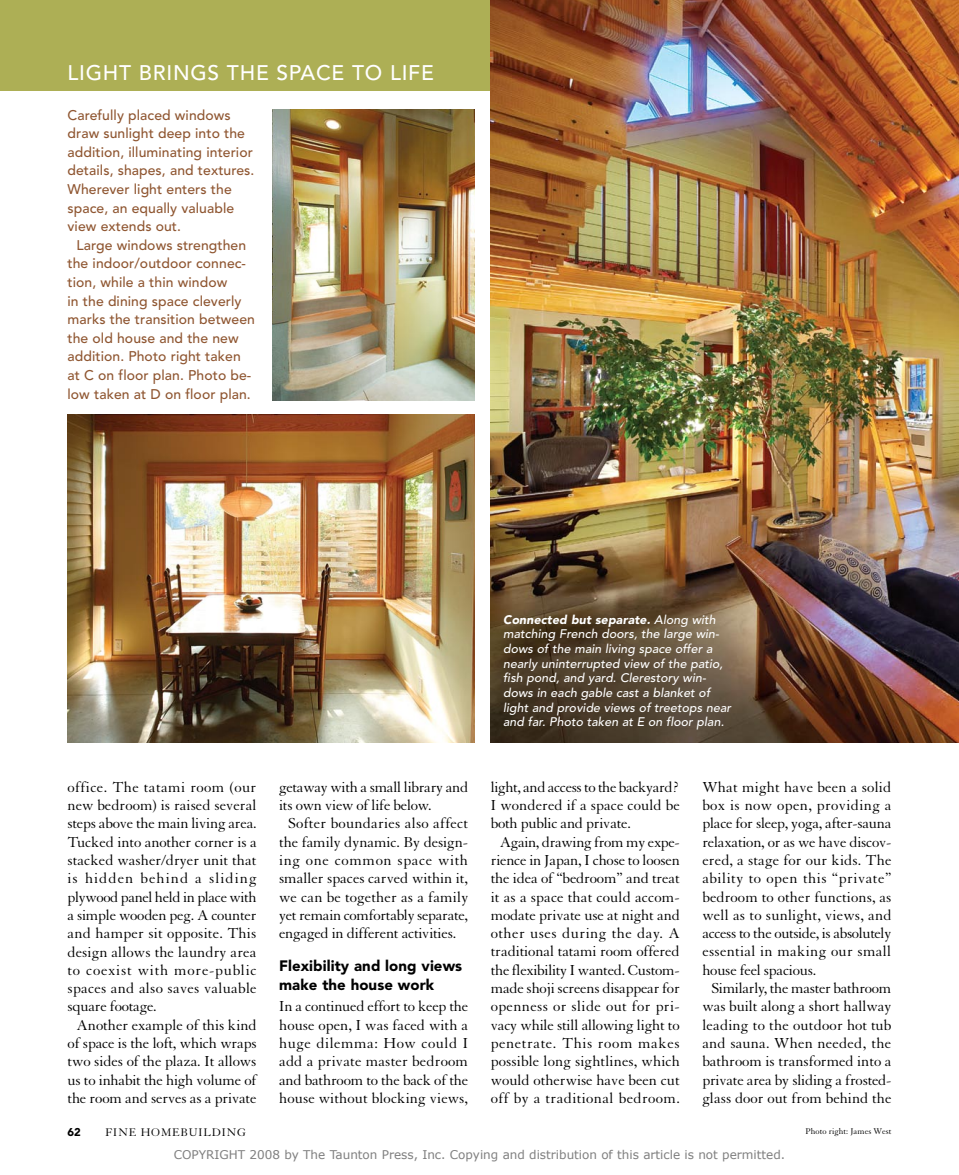
<style>
.page{position:relative;width:959px;height:1175px;background:#fff}
.page>*{position:absolute;margin:0;border:0;box-sizing:border-box;transform-origin:0 0}
.t1{font:500 21px "Avenir LT Std";letter-spacing:.035em;color:#fff}
.t2{font:15.75px/18.3px "Granjon LT Std";letter-spacing:-.005em;color:#000;text-align:justify}
.t3{font:15.75px "Granjon LT Std";letter-spacing:-.025em;color:#000}
.t4{font:15.75px "Granjon LT Std";letter-spacing:.015em;color:#000}
.t5{font:15.75px "Granjon LT Std";letter-spacing:.025em;color:#000}
.t6{font:15.75px "Granjon LT Std";letter-spacing:.03em;color:#000}
.t7{font:15.75px "Granjon LT Std";letter-spacing:.045em;color:#000}
.t8{font:15.75px "Granjon LT Std";letter-spacing:.035em;color:#000}
.t9{font:15.75px "Granjon LT Std";letter-spacing:.02em;color:#000}
.t10{font:15.75px "Granjon LT Std";letter-spacing:.065em;color:#000}
.t11{font:15.75px "Granjon LT Std";letter-spacing:.04em;color:#000}
.t12{font:900 15px/18.3px "Avenir LT Std";letter-spacing:.005em;color:#000}
.t13{font:500 13.95px/18.6px "Avenir LT Std";letter-spacing:.005em;color:#8f5631}
.t14{font:italic 500 12.3px/14.7px "Avenir LT Std";letter-spacing:.005em;color:#fff}
.t15{font:12px "Verdana";letter-spacing:-.005em;color:#7f7f7f}
.t16{font:12px "Granjon LT Std";letter-spacing:.07em;color:#000}
.t17{font:900 11.25px "Avenir LT Std";color:#000}
.t18{font:9px "Granjon LT Std";letter-spacing:.005em;color:#000}
.s1{font-weight:900}
</style>
<div class="page">
<div style="left:0;top:0;width:948px;height:91px;background:#adaf55"></div>
<img style="left:491px;top:0;width:467px;height:743px">
<img style="left:68px;top:415px;width:406px;height:327px">
<img style="left:272px;top:109px;width:202px;height:292px">
<h1 class="t1" style="left:68px;top:61px;width:368px">Light brings the space to life</h1>
<p class="t13" style="left:68px;top:106px;width:188px">Carefully placed windows draw sunlight deep into the addition, illuminating interior details, shapes, and textures.<br>Wherever light enters the space, an equally valuable view extends out.</p>
<p class="t13" style="left:68px;top:236px;width:189px;text-indent:9px">Large windows strengthen the indoor/outdoor connec&shy;tion, while a thin window<br>in the dining space cleverly marks the transition between the old house and the new addition. Photo right taken at C on floor plan. Photo be&shy;low taken at D on floor plan.</p>
<p class="t5" style="left:68px;top:778px;width:190px">office. The tatami room (our</p>
<p class="t2" style="left:68px;top:796px;width:190px">new bedroom) is raised several</p>
<p class="t2" style="left:68px;top:814px;width:191px">steps above the main living area.</p>
<p class="t2" style="left:68px;top:833px;width:191px">Tucked into another corner is a</p>
<p class="t2" style="left:68px;top:851px;width:190px">stacked washer/dryer unit that</p>
<p class="t10" style="left:68px;top:870px;width:191px">is hidden behind a sliding</p>
<p class="t3" style="left:68px;top:888px;width:191px">plywood panel held in place with</p>
<p class="t2" style="left:68px;top:906px;width:190px">a simple wooden peg. A counter</p>
<p class="t2" style="left:68px;top:924px;width:190px">and hamper sit opposite. This</p>
<p class="t2" style="left:68px;top:942px;width:190px">design allows the laundry area</p>
<p class="t7" style="left:68px;top:961px;width:191px">to coexist with more-public</p>
<p class="t4" style="left:68px;top:979px;width:191px">spaces and also saves valuable</p>
<p class="t2" style="left:68px;top:997px;width:91px">square footage.</p>
<p class="t2" style="left:77px;top:1016px;width:182px">Another example of this kind</p>
<p class="t2" style="left:68px;top:1034px;width:191px">of space is the loft, which wraps</p>
<p class="t2" style="left:68px;top:1052px;width:190px">two sides of the plaza. It allows</p>
<p class="t2" style="left:68px;top:1071px;width:190px">us to inhabit the high volume of</p>
<p class="t2" style="left:68px;top:1089px;width:190px">the room and serves as a private</p>
<p class="t2" style="left:279px;top:778px;width:191px">getaway with a small library and</p>
<p class="t2" style="left:279px;top:796px;width:154px">its own view of life below.</p>
<p class="t4" style="left:288px;top:815px;width:181px">Softer boundaries also affect</p>
<p class="t2" style="left:279px;top:833px;width:190px">the family dynamic. By design-</p>
<p class="t11" style="left:279px;top:851px;width:190px">ing one common space with</p>
<p class="t2" style="left:279px;top:869px;width:190px">smaller spaces carved within it,</p>
<p class="t2" style="left:279px;top:887px;width:191px">we can be together as a family</p>
<p class="t2" style="left:279px;top:906px;width:190px">yet remain comfortably separate,</p>
<p class="t2" style="left:279px;top:924px;width:178px">engaged in different activities.</p>
<p class="t12" style="left:279px;top:956px;width:184px">Flexibility and long views make the house work</p>
<p class="t2" style="left:279px;top:997px;width:191px">In a continued effort to keep the house open, I was faced with a huge dilemma: How could I add a private master bedroom and bathroom to the back of the house without blocking views,</p>
<p class="t14" style="left:503px;top:612px;width:229px"><span class="s1">Connected but separate.</span> Along with matching French doors, the large win&shy;dows of the main living space offer a nearly uninterrupted view of the patio, fish pond, and yard. Clerestory win&shy;dows in each gable cast a blanket of light and provide views of treetops near and far. Photo taken at E on floor plan.</p>
<p class="t3" style="left:491px;top:778px;width:190px">light, and access to the backyard?</p>
<p class="t2" style="left:491px;top:796px;width:190px">I wondered if a space could be</p>
<p class="t2" style="left:491px;top:814px;width:142px">both public and private.</p>
<p class="t2" style="left:500px;top:833px;width:181px">Again, drawing from my expe-</p>
<p class="t2" style="left:491px;top:851px;width:190px">rience in Japan, I chose to loosen</p>
<p class="t2" style="left:491px;top:869px;width:190px">the idea of “bedroom” and treat</p>
<p class="t2" style="left:491px;top:887px;width:190px">it as a space that could accom-</p>
<p class="t2" style="left:491px;top:906px;width:191px">modate private use at night and</p>
<p class="t6" style="left:491px;top:924px;width:190px">other uses during the day. A</p>
<p class="t2" style="left:491px;top:942px;width:190px">traditional tatami room offered</p>
<p class="t2" style="left:491px;top:961px;width:190px">the flexibility I wanted. Custom-</p>
<p class="t2" style="left:491px;top:979px;width:191px">made shoji screens disappear for</p>
<p class="t5" style="left:491px;top:998px;width:190px">openness or slide out for pri-</p>
<p class="t2" style="left:491px;top:1016px;width:190px">vacy while still allowing light to</p>
<p class="t8" style="left:491px;top:1034px;width:190px">penetrate. This room makes</p>
<p class="t2" style="left:491px;top:1052px;width:191px">possible long sightlines, which</p>
<p class="t2" style="left:491px;top:1071px;width:190px">would otherwise have been cut</p>
<p class="t5" style="left:491px;top:1089px;width:191px">off by a traditional bedroom.</p>
<p class="t2" style="left:702px;top:778px;width:190px">What might have been a solid</p>
<p class="t9" style="left:702px;top:796px;width:191px">box is now open, providing a</p>
<p class="t2" style="left:702px;top:814px;width:191px">place for sleep, yoga, after-sauna</p>
<p class="t2" style="left:702px;top:833px;width:190px">relaxation, or as we have discov-</p>
<p class="t2" style="left:702px;top:851px;width:190px">ered, a stage for our kids. The</p>
<p class="t6" style="left:702px;top:870px;width:190px">ability to open this “private”</p>
<p class="t2" style="left:702px;top:888px;width:191px">bedroom to other functions, as</p>
<p class="t2" style="left:702px;top:906px;width:191px">well as to sunlight, views, and</p>
<p class="t3" style="left:702px;top:924px;width:191px">access to the outside, is absolutely</p>
<p class="t4" style="left:702px;top:943px;width:190px">essential in making our small</p>
<p class="t2" style="left:702px;top:961px;width:115px">house feel spacious.</p>
<p class="t2" style="left:711px;top:979px;width:181px">Similarly, the master bathroom</p>
<p class="t2" style="left:702px;top:997px;width:191px">was built along a short hallway</p>
<p class="t2" style="left:702px;top:1016px;width:190px">leading to the outdoor hot tub</p>
<p class="t2" style="left:702px;top:1034px;width:190px">and sauna. When needed, the</p>
<p class="t2" style="left:702px;top:1052px;width:191px">bathroom is transformed into a</p>
<p class="t2" style="left:702px;top:1071px;width:191px">private area by sliding a frosted-</p>
<p class="t2" style="left:702px;top:1089px;width:190px">glass door out from behind the</p>
<p class="t17" style="left:68px;top:1125px;width:15px">62</p>
<p class="t16" style="left:105px;top:1126px;width:142px">FINE HOMEBUILDING</p>
<p class="t18" style="left:805px;top:1126px;width:87px">Photo right: James West</p>
<p class="t15" style="left:174px;top:1146px;width:613px">COPYRIGHT 2008 by The Taunton Press, Inc. Copying and distribution of this article is not permitted.</p>
</div>
